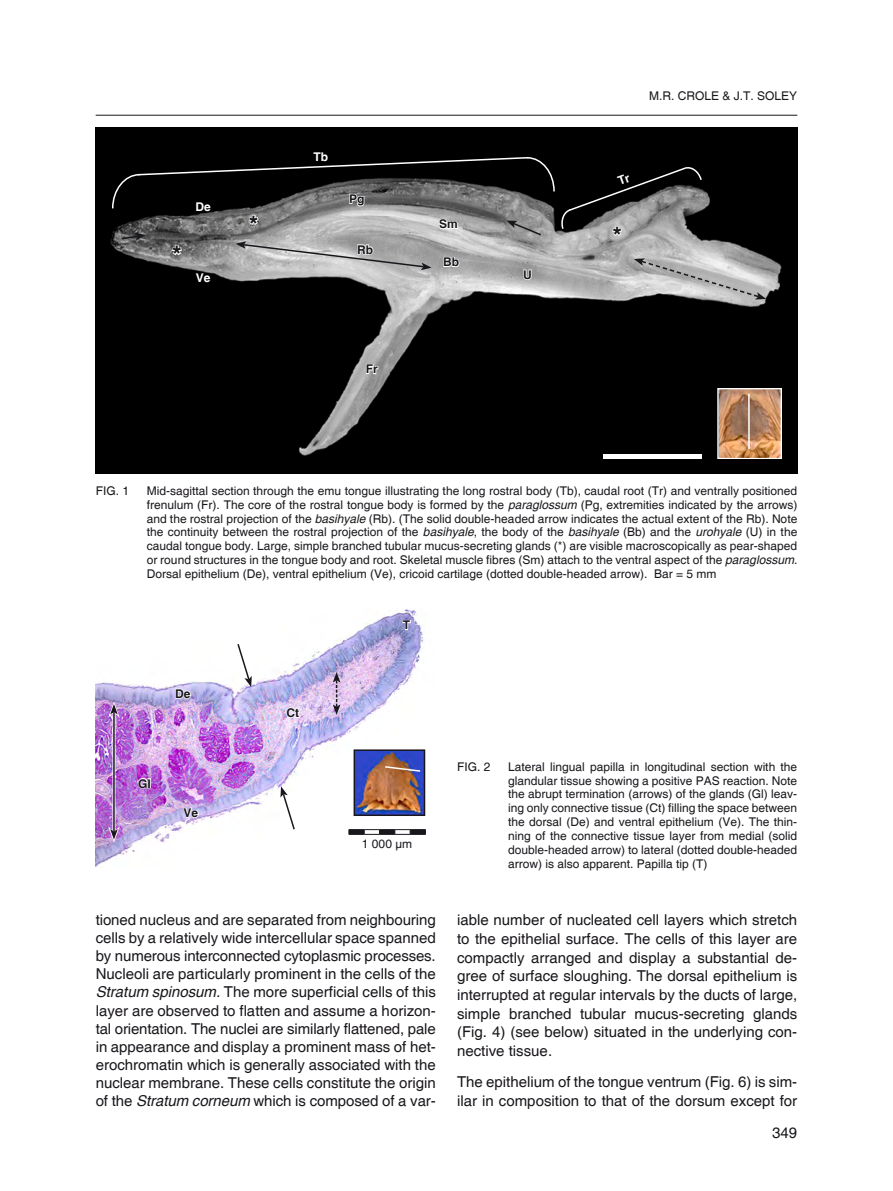
<style>
.page{position:relative;width:893px;height:1191px;background:#fff}
.page>*{position:absolute;margin:0;border:0;box-sizing:border-box;transform-origin:0 0}
.t1{font:700 24px "Helvetica";color:#1a171c}
.t2{font:15px/18px "Helvetica";color:#1a171c;text-align:justify}
.t3{font:12px/13.8px "Helvetica";color:#1a171c;text-align:justify}
.t4{font:700 12px "Helvetica";color:#1a171c}
.t5{font:700 12px "Helvetica";color:#fff}
.s1{font-style:italic}
</style>
<div class="page">
<hr style="left:96px;top:115px;width:701px;height:1px;background:#1a171c">
<div style="left:96px;top:128px;width:701px;height:345px;background:#000"></div>
<svg style="left:365px;top:363px;width:14px;height:12px"></svg>
<div style="left:604px;top:454px;width:98px;height:5px;background:#fff"></div>
<img style="left:720px;top:390px;width:60px;height:67px">
<div style="left:718px;top:388px;width:64px;height:71px;border:1px solid #fff"></div>
<hr style="left:748px;top:394px;width:2px;height:55px;background:#fff">
<img style="left:96px;top:609px;width:330px;height:258px">
<svg style="left:174px;top:687px;width:18px;height:13px"></svg>
<svg style="left:182px;top:807px;width:18px;height:12px"></svg>
<svg style="left:285px;top:706px;width:15px;height:13px"></svg>
<svg style="left:402px;top:619px;width:10px;height:12px"></svg>
<svg style="left:137px;top:777px;width:15px;height:12px"></svg>
<svg style="left:280px;top:786px;width:16px;height:45px"></svg>
<svg style="left:236px;top:642px;width:16px;height:45px"></svg>
<svg style="left:333px;top:672px;width:7px;height:43px"></svg>
<svg style="left:349px;top:829px;width:77px;height:6px"></svg>
<img style="left:357px;top:752px;width:65px;height:61px">
<div style="left:354px;top:749px;width:71px;height:67px;border:2px solid #1a171c"></div>
<svg style="left:384px;top:765px;width:38px;height:7px"></svg>
<hr style="left:112px;top:712px;width:3px;height:120px;background:#fff">
<hr style="left:113px;top:712px;width:2px;height:119px;background:#1a171c">
<svg style="left:108px;top:702px;width:12px;height:16px"></svg>
<svg style="left:108px;top:826px;width:12px;height:16px"></svg>
<svg style="left:111px;top:156px;width:655px;height:143px;background:#616161"></svg>
<h1 class="t1" style="left:172px;top:240px;width:11px">*</h1>
<p class="t5" style="left:196px;top:199px;width:17px">De</p>
<p class="t5" style="left:196px;top:270px;width:16px">Ve</p>
<h1 class="t1" style="left:249px;top:210px;width:11px">*</h1>
<p class="t5" style="left:313px;top:150px;width:16px">Tb</p>
<p class="t4" style="left:349px;top:191px;width:17px">Pg</p>
<p class="t4" style="left:357px;top:242px;width:17px">Rb</p>
<p class="t4" style="left:366px;top:362px;width:13px">Fr</p>
<p class="t4" style="left:439px;top:217px;width:20px">Sm</p>
<p class="t4" style="left:443px;top:255px;width:17px">Bb</p>
<p class="t4" style="left:523px;top:267px;width:10px">U</p>
<p class="t3" style="left:649px;top:89px;width:150px">M.R. CROLE &amp; J.T. SOLEY</p>
<h1 class="t1" style="left:612px;top:221px;width:11px">*</h1>
<p class="t3" style="left:96px;top:484px;width:35px">FIG. 1</p>
<p class="t3" style="left:147px;top:484px;width:652px">Mid-sagittal section through the emu tongue illustrating the long rostral body (Tb), caudal root (Tr) and ventrally positioned frenulum (Fr). The core of the rostral tongue body is formed by the <span class="s1">paraglossum</span> (Pg, extremities indicated by the arrows) and the rostral projection of the <span class="s1">basihyale</span> (Rb). (The solid double-headed arrow indicates the actual extent of the Rb). Note the continuity between the rostral projection of the <span class="s1">basihyale</span>, the body of the <span class="s1">basihyale</span> (Bb) and the <span class="s1">urohyale</span> (U) in the caudal tongue body. Large, simple branched tubular mucus-secreting glands (*) are visible macroscopically as pear-shaped or round structures in the tongue body and root. Skeletal muscle fibres (Sm) attach to the ventral aspect of the <span class="s1">paraglossum</span>.<br>Dorsal epithelium (De), ventral epithelium (Ve), cricoid cartilage (dotted double-headed arrow). Bar = 5 mm</p>
<p class="t4" style="left:175px;top:686px;width:17px">De</p>
<p class="t4" style="left:138px;top:776px;width:14px">GI</p>
<p class="t4" style="left:184px;top:805px;width:16px">Ve</p>
<p class="t4" style="left:286px;top:705px;width:14px">Ct</p>
<p class="t4" style="left:403px;top:618px;width:9px">T</p>
<p class="t3" style="left:362px;top:837px;width:52px">1 000 µm</p>
<p class="t3" style="left:457px;top:760px;width:35px">FIG. 2</p>
<p class="t3" style="left:508px;top:760px;width:291px">Lateral lingual papilla in longitudinal section with the glandular tissue showing a positive PAS reaction. Note the abrupt termination (arrows) of the glands (Gl) leav&shy;ing only connective tissue (Ct) filling the space between the dorsal (De) and ventral epithelium (Ve). The thin&shy;ning of the connective tissue layer from medial (solid double-headed arrow) to lateral (dotted double-headed arrow) is also apparent. Papilla tip (T)</p>
<p class="t2" style="left:96px;top:911px;width:342px">tioned nucleus and are separated from neighbouring cells by a relatively wide intercellular space spanned by numerous interconnected cytoplasmic processes.<br>Nucleoli are particularly prominent in the cells of the <span class="s1">Stratum spinosum.</span> The more superficial cells of this layer are observed to flatten and assume a horizon&shy;tal orientation. The nuclei are similarly flattened, pale in appearance and display a prominent mass of het&shy;erochromatin which is generally associated with the nuclear membrane. These cells constitute the origin of the <span class="s1">Stratum corneum</span> which is composed of a var-</p>
<p class="t2" style="left:457px;top:911px;width:342px;line-height:18.6px">iable number of nucleated cell layers which stretch to the epithelial surface. The cells of this layer are compactly arranged and display a substantial de&shy;gree of surface sloughing. The dorsal epithelium is interrupted at regular intervals by the ducts of large, simple branched tubular mucus-secreting glands (Fig. 4) (see below) situated in the underlying con&shy;nective tissue.</p>
<p class="t2" style="left:457px;top:1073px;width:342px;line-height:18.6px">The epithelium of the tongue ventrum (Fig. 6) is sim&shy;ilar in composition to that of the dorsum except for</p>
<p class="t2" style="left:772px;top:1124px;width:27px">349</p>
</div>
